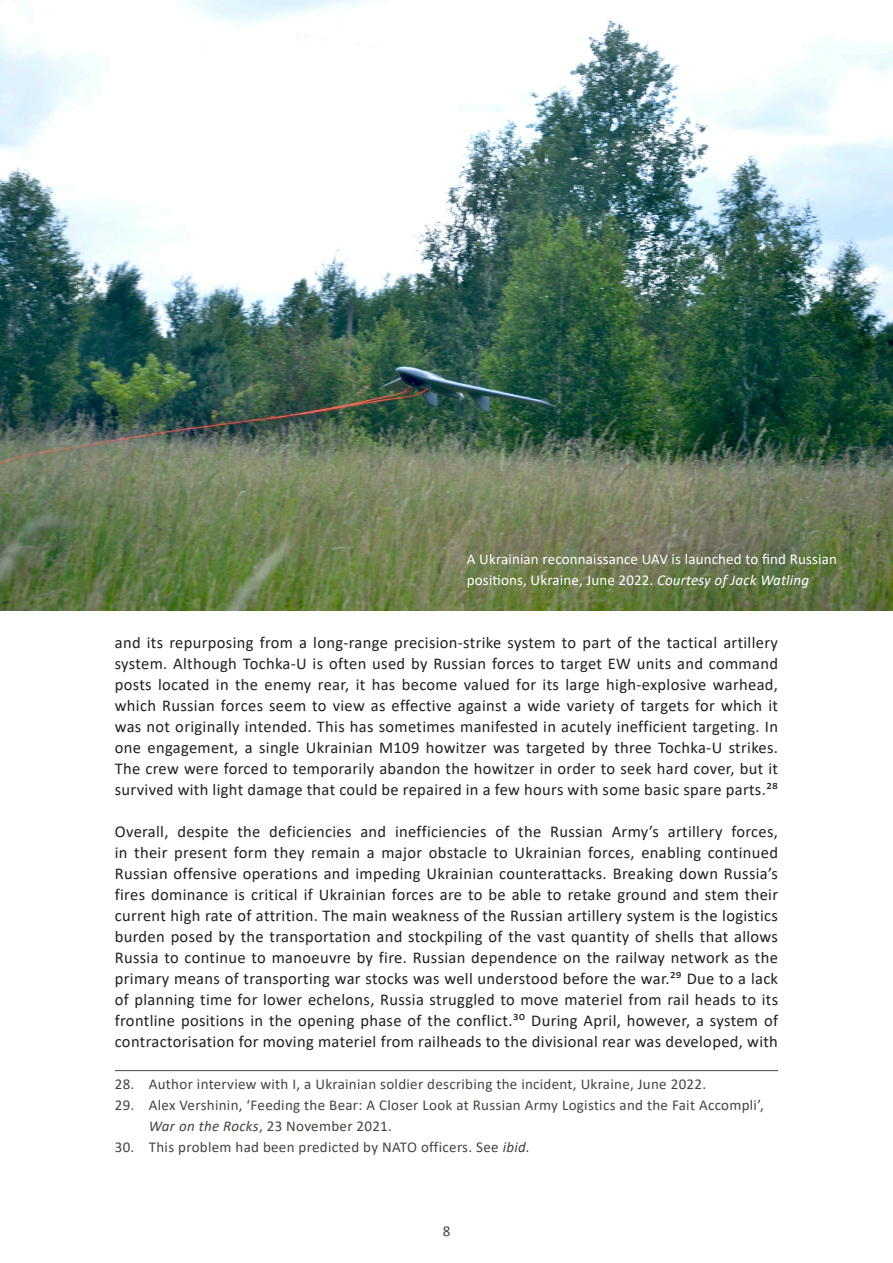
<style>
.page{position:relative;width:893px;height:1263px;background:#fff}
.page>*{position:absolute;margin:0;border:0;box-sizing:border-box;transform-origin:0 0}
.t1{font:16.5px/21px "Calibri";letter-spacing:.02em;color:#231f20;text-align:justify}
.t2{font:15px/21px "Calibri";letter-spacing:.02em;color:#43453d}
.Copyright_page{font:15px/21px "Calibri";letter-spacing:.01em;color:#fff}
.s1{font-style:italic}
</style>
<div class="page">
<hr style="left:115px;top:1070px;width:663px;height:1px;background:#43453d">
<img style="left:0;top:0;width:893px;height:610px">
<p class="Copyright_page" style="left:467px;top:548px;width:371px">A Ukrainian reconnaissance UAV is launched to find Russian positions, Ukraine, June 2022. <span class="s1">Courtesy of Jack Watling</span></p>
<p class="t1" style="left:115px;top:631px;width:665px">and its repurposing from a long-range precision-strike system to part of the tactical artillery system. Although Tochka-U is often used by Russian forces to target EW units and command posts located in the enemy rear, it has become valued for its large high-explosive warhead, which Russian forces seem to view as effective against a wide variety of targets for which it was not originally intended. This has sometimes manifested in acutely inefficient targeting. In one engagement, a single Ukrainian M109 howitzer was targeted by three Tochka-U strikes.<br>The crew were forced to temporarily abandon the howitzer in order to seek hard cover, but it survived with light damage that could be repaired in a few hours with some basic spare parts.28</p>
<p class="t1" style="left:115px;top:820px;width:665px">Overall, despite the deficiencies and inefficiencies of the Russian Army’s artillery forces, in their present form they remain a major obstacle to Ukrainian forces, enabling continued Russian offensive operations and impeding Ukrainian counterattacks. Breaking down Russia’s fires dominance is critical if Ukrainian forces are to be able to retake ground and stem their current high rate of attrition. The main weakness of the Russian artillery system is the logistics burden posed by the transportation and stockpiling of the vast quantity of shells that allows Russia to continue to manoeuvre by fire. Russian dependence on the railway network as the primary means of transporting war stocks was well understood before the war.29 Due to a lack of planning time for lower echelons, Russia struggled to move materiel from rail heads to its frontline positions in the opening phase of the conflict.30 During April, however, a system of contractorisation for moving materiel from railheads to the divisional rear was developed, with</p>
<p class="t2" style="left:115px;top:1073px;width:593px">28. Author interview with I, a Ukrainian soldier describing the incident, Ukraine, June 2022.</p>
<p class="t2" style="left:149px;top:1094px;width:616px;text-indent:-34px">29. Alex Vershinin, ‘Feeding the Bear: A Closer Look at Russian Army Logistics and the Fait Accompli’,<br><span class="s1">War on the Rocks</span>, 23 November 2021.</p>
<p class="t2" style="left:115px;top:1136px;width:417px">30. This problem had been predicted by NATO officers. See <span class="s1">ibid.</span></p>
<p class="t2" style="left:443px;top:1220px;width:9px">8</p>
</div>
